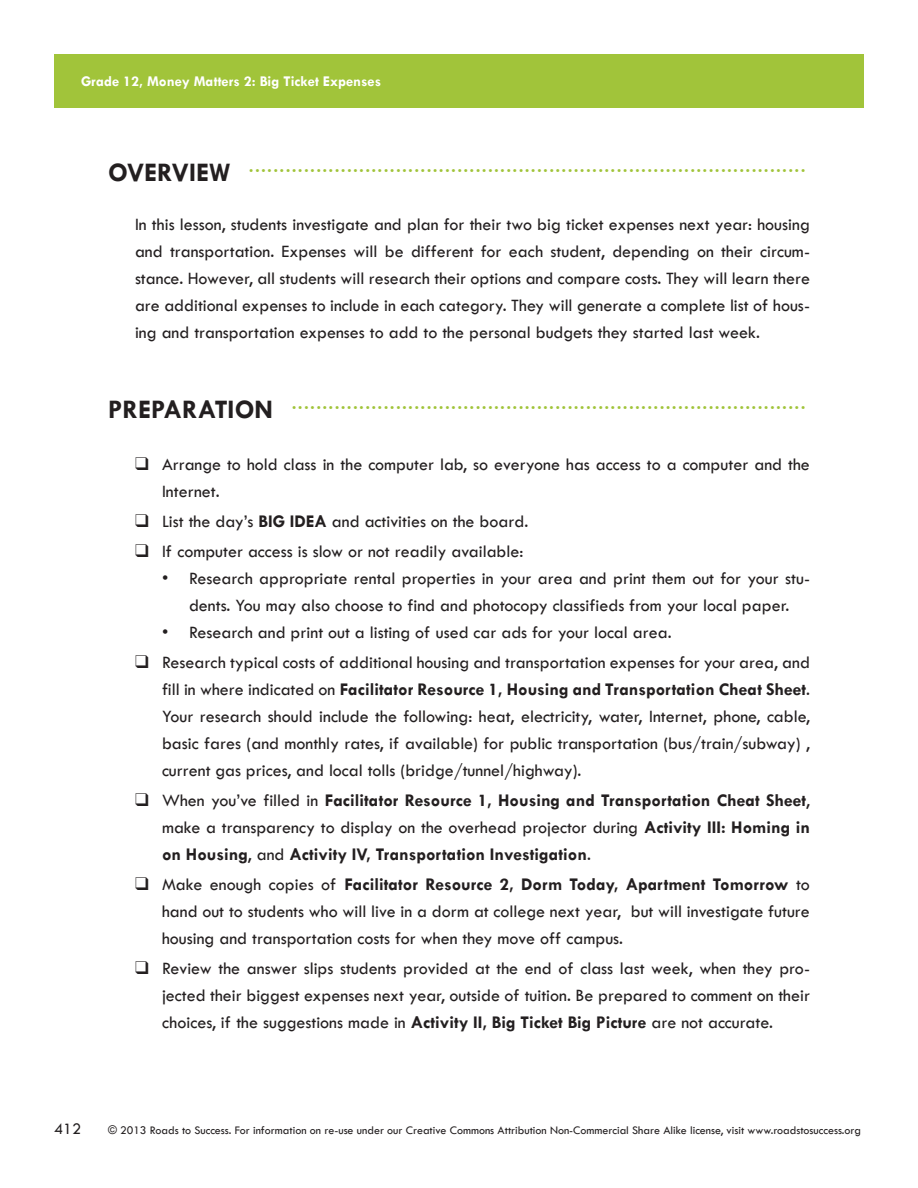
<style>
.page{position:relative;width:918px;height:1188px;background:#fff}
.page>*{position:absolute;margin:0;border:0;box-sizing:border-box;transform-origin:0 0}
.LO_Head1{font:700 18.75px "Tw Cen";color:#a1c43a}
.LO_Checkbox{font:500 18px/27px "Tw Cen";color:#231f20;text-align:justify}
.LO_TextFirst{font:500 18px/27px "Tw Cen";color:#231f20;text-align:justify}
.LO_Checkbox-2{font:700 18px/27px "Tw Cen";color:#231f20;text-align:justify}
.LO_Bullet{font:500 18px/27px "Tw Cen";color:#231f20;text-align:center}
.Lesson_Front_Page_Te{font:500 16.5px "Tw Cen";color:#231f20}
.t1{font:700 15px "Tw Cen";color:#fff}
.t2{font:500 12px "Tw Cen";color:#231f20}
.s1{font-size:27px;color:#231f20}
.s2{font-weight:700}
.s3{font-weight:500}
</style>
<div class="page">
<div style="left:54px;top:54px;width:810px;height:54px;background:#a1c43a"></div>
<p class="t1" style="left:81px;top:72px;width:302px">Grade 12, Money Matters 2: Big Ticket Expenses</p>
<p class="LO_Head1" style="left:108px;top:155px;width:699px"><span class="s1">OVERVIEW</span> ...........................................................................................</p>
<p class="LO_TextFirst" style="left:135px;top:211px;width:677px">In this lesson, students investigate and plan for their two big ticket expenses next year: housing and transportation. Expenses will be different for each student, depending on their circum&shy;stance. However, all students will research their options and compare costs. They will learn there are additional expenses to include in each category. They will generate a complete list of hous&shy;ing and transportation expenses to add to the personal budgets they started last week.</p>
<p class="LO_Head1" style="left:108px;top:392px;width:699px"><span class="s1">PREPARATION</span> ....................................................................................</p>
<p class="LO_Checkbox" style="left:162px;top:451px;width:649px;text-indent:-27px">❑ Arrange to hold class in the computer lab, so everyone has access to a computer and the<br>Internet.</p>
<p class="LO_Checkbox" style="left:135px;top:508px;width:395px">❑ List the day’s <span class="s2">BIG IDEA</span> and activities on the board.</p>
<p class="LO_Checkbox" style="left:135px;top:538px;width:390px">❑ If computer access is slow or not readily available:</p>
<p class="LO_Bullet" style="left:162px;top:565px;width:649px">• Research appropriate rental properties in your area and print them out for your stu&shy;dents. You may also choose to find and photocopy classifieds from your local paper.</p>
<p class="LO_Bullet" style="left:162px;top:619px;width:511px">• Research and print out a listing of used car ads for your local area.</p>
<p class="LO_Checkbox" style="left:162px;top:649px;width:649px;text-indent:-27px">❑ Research typical costs of additional housing and transportation expenses for your area, and fill in where indicated on <span class="s2">Facilitator Resource 1, Housing and Transportation Cheat Sheet</span>.<br>Your research should include the following: heat, electricity, water, Internet, phone, cable, basic fares (and monthly rates, if available) for public transportation (bus/train/subway) , current gas prices, and local tolls (bridge/tunnel/highway).</p>
<p class="LO_Checkbox-2" style="left:162px;top:786px;width:649px;text-indent:-27px">❑ <span class="s3">When you’ve filled in</span> Facilitator Resource 1, Housing and Transportation Cheat Sheet<span class="s3">, make a transparency to display on the overhead projector during</span> Activity III: Homing in on Housing<span class="s3">, and</span> Activity IV, Transportation Investigation<span class="s3">.</span></p>
<p class="LO_Checkbox" style="left:162px;top:871px;width:649px;text-indent:-27px">❑ Make enough copies of <span class="s2">Facilitator Resource 2, Dorm Today, Apartment Tomorrow</span> to hand out to students who will live in a dorm at college next year, but will investigate future housing and transportation costs for when they move off campus.</p>
<p class="LO_Checkbox" style="left:162px;top:955px;width:650px;text-indent:-27px">❑ Review the answer slips students provided at the end of class last week, when they pro&shy;jected their biggest expenses next year, outside of tuition. Be prepared to comment on their choices, if the suggestions made in <span class="s2">Activity II, Big Ticket Big Picture</span> are not accurate.</p>
<p class="Lesson_Front_Page_Te" style="left:54px;top:1119px;width:29px">412</p>
<p class="t2" style="left:108px;top:1123px;width:755px">© 2013 Roads to Success. For information on re-use under our Creative Commons Attribution Non-Commercial Share Alike license, visit www.roadstosuccess.org</p>
</div>
